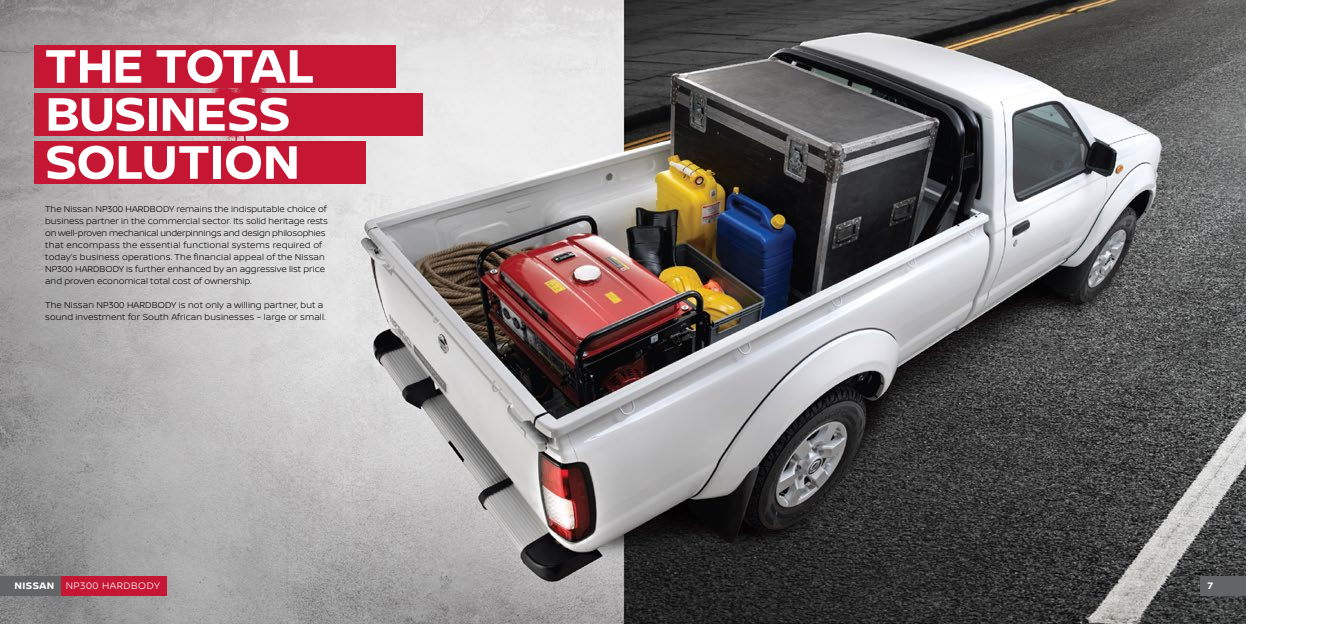
<style>
.page{position:relative;width:1333px;height:624px;background:#fff}
.page>*{position:absolute;margin:0;border:0;box-sizing:border-box;transform-origin:0 0}
.t1{font:700 50px/48px "Nissan Brand";letter-spacing:-.015em;color:#fff}
.t2{font:300 10px "Nissan Brand";letter-spacing:.05em;color:#fff}
.t3{font:700 10px "Nissan Brand";color:#fff}
.t4{font:300 9px/12px "Nissan Brand";color:#000}
.s1{font-weight:700}
</style>
<div class="page">
<img style="left:0;top:0;width:1246px;height:624px">
<div style="left:34px;top:45px;width:361px;height:43px;background:#c51733"></div>
<div style="left:34px;top:94px;width:388px;height:42px;background:#c51733"></div>
<div style="left:34px;top:142px;width:331px;height:42px;background:#c51733"></div>
<div style="left:1200px;top:576px;width:47px;height:19px;background:#636466"></div>
<div style="left:1246px;top:0;width:86px;height:624px;background:#fff"></div>
<div style="left:60px;top:576px;width:106px;height:19px;background:#c51733"></div>
<div style="left:0;top:576px;width:60px;height:19px;background:#636466"></div>
<h1 class="t1" style="left:45px;top:40px;width:269px">THE TOTAL<br>BUSINESS<br>SOLUTION</h1>
<p class="t4" style="left:45px;top:203px;width:284px">The Nissan NP300 HARDBODY remains the indisputable choice of business partner in the commercial sector. Its solid heritage rests on well-proven mechanical underpinnings and design philosophies that encompass the essential functional systems required of today’s business operations. The financial appeal of the Nissan NP300 HARDBODY is further enhanced by an aggressive list price and proven economical total cost of ownership.</p>
<p class="t4" style="left:45px;top:299px;width:282px">The Nissan NP300 HARDBODY is not only a willing partner, but a sound investment for South African businesses – large or small.</p>
<p class="t2" style="left:14px;top:578px;width:147px"><span class="s1">NISSAN</span> NP300 HARDBODY</p>
<p class="t3" style="left:1207px;top:579px;width:7px">7</p>
</div>
